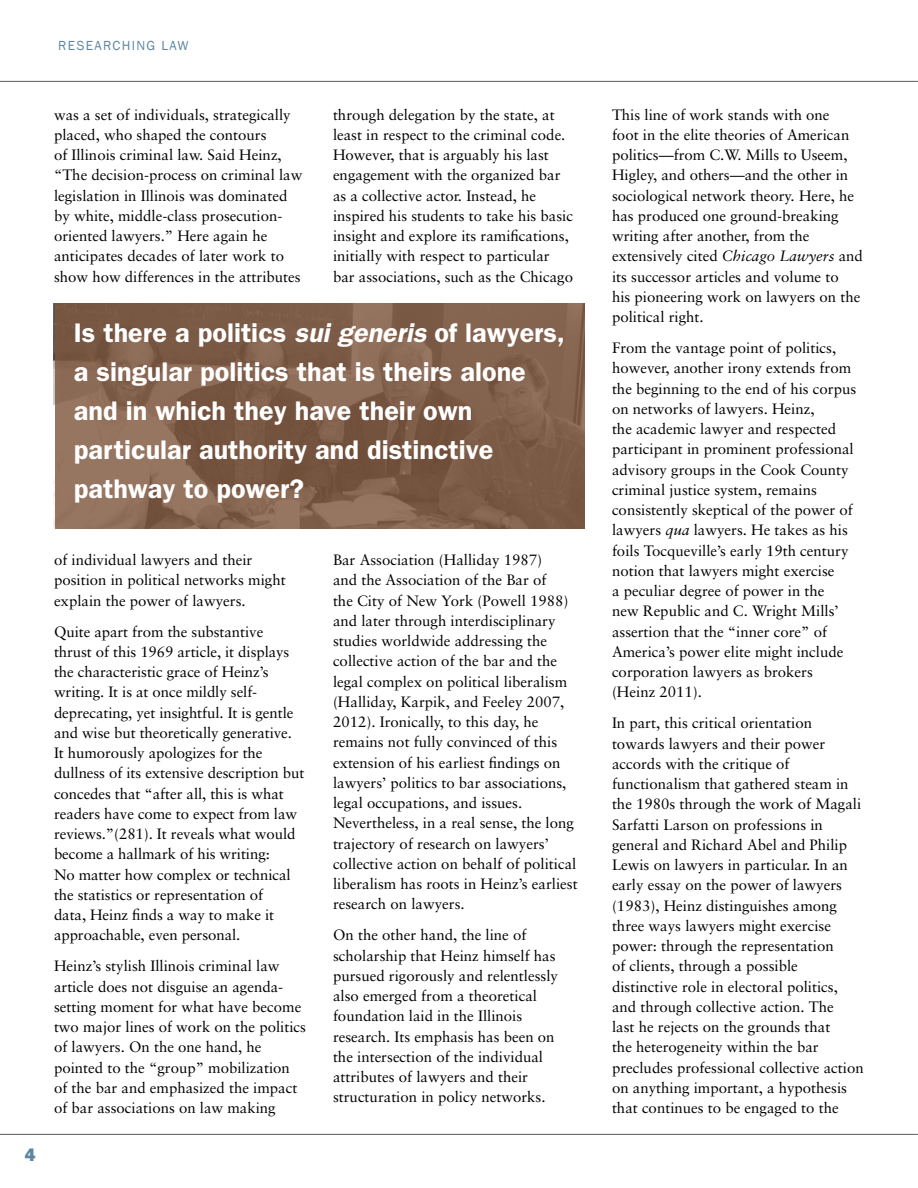
<style>
.page{position:relative;width:918px;height:1188px;background:#fff}
.page>*{position:absolute;margin:0;border:0;box-sizing:border-box;transform-origin:0 0}
.t1{font:600 27px/39px "Franklin Gothic";color:#fff}
.t2{font:800 18px "Franklin Gothic";color:#5d87a1}
.t3{font:15px/20.2px "Sabon";color:#000}
.t4{font:13.5px "Franklin Gothic";letter-spacing:.1em;color:#5d87a1}
.s1{font-style:italic}
</style>
<div class="page">
<svg style="left:55px;top:303px;width:530px;height:225px;background:#82604c"></svg>
<hr style="left:0;top:1134px;width:916px;height:1px;background:#58595b">
<hr style="left:0;top:81px;width:916px;height:1px;background:#58595b">
<p class="t4" style="left:58px;top:37px;width:132px">RESEARCHING LAW</p>
<p class="t3" style="left:54px;top:104px;width:250px">was a set of individuals, strategically placed, who shaped the contours<br>of Illinois criminal law. Said Heinz, “The decision-process on criminal law legislation in Illinois was dominated by white, middle-class prosecution&shy;oriented lawyers.” Here again he anticipates decades of later work to show how differences in the attributes</p>
<p class="t3" style="left:333px;top:104px;width:242px">through delegation by the state, at least in respect to the criminal code.<br>However, that is arguably his last engagement with the organized bar as a collective actor. Instead, he inspired his students to take his basic insight and explore its ramifications, initially with respect to particular bar associations, such as the Chicago</p>
<h1 class="t1" style="left:74px;top:313px;width:493px">Is there a politics <span class="s1">sui generis</span> of lawyers, a singular politics that is theirs alone and in which they have their own particular authority and distinctive pathway to power?</h1>
<p class="t2" style="left:25px;top:1145px;width:12px">4</p>
<p class="t3" style="left:54px;top:550px;width:233px">of individual lawyers and their position in political networks might explain the power of lawyers.</p>
<p class="t3" style="left:54px;top:621px;width:252px">Quite apart from the substantive thrust of this 1969 article, it displays the characteristic grace of Heinz’s writing. It is at once mildly self&shy;deprecating, yet insightful. It is gentle and wise but theoretically generative.<br>It humorously apologizes for the dullness of its extensive description but concedes that “after all, this is what readers have come to expect from law reviews.”(281). It reveals what would become a hallmark of his writing:<br>No matter how complex or technical the statistics or representation of<br>data, Heinz finds a way to make it approachable, even personal.</p>
<p class="t3" style="left:54px;top:956px;width:254px">Heinz’s stylish Illinois criminal law article does not disguise an agenda&shy;setting moment for what have become two major lines of work on the politics of lawyers. On the one hand, he pointed to the “group” mobilization of the bar and emphasized the impact of bar associations on law making</p>
<p class="t3" style="left:333px;top:550px;width:246px">Bar Association (Halliday 1987)<br>and the Association of the Bar of<br>the City of New York (Powell 1988) and later through interdisciplinary studies worldwide addressing the collective action of the bar and the legal complex on political liberalism (Halliday, Karpik, and Feeley 2007, 2012). Ironically, to this day, he remains not fully convinced of this extension of his earliest findings on lawyers’ politics to bar associations, legal occupations, and issues.<br>Nevertheless, in a real sense, the long trajectory of research on lawyers’ collective action on behalf of political liberalism has roots in Heinz’s earliest research on lawyers.</p>
<p class="t3" style="left:333px;top:925px;width:227px">On the other hand, the line of scholarship that Heinz himself has pursued rigorously and relentlessly also emerged from a theoretical foundation laid in the Illinois research. Its emphasis has been on the intersection of the individual attributes of lawyers and their structuration in policy networks.</p>
<p class="t3" style="left:612px;top:104px;width:252px">This line of work stands with one<br>foot in the elite theories of American politics—from C.W. Mills to Useem, Higley, and others—and the other in sociological network theory. Here, he has produced one ground-breaking writing after another, from the extensively cited <span class="s1">Chicago Lawyers</span> and its successor articles and volume to<br>his pioneering work on lawyers on the political right.</p>
<p class="t3" style="left:612px;top:338px;width:246px">From the vantage point of politics, however, another irony extends from the beginning to the end of his corpus on networks of lawyers. Heinz,<br>the academic lawyer and respected participant in prominent professional advisory groups in the Cook County criminal justice system, remains consistently skeptical of the power of lawyers <span class="s1">qua</span> lawyers. He takes as his foils Tocqueville’s early 19th century notion that lawyers might exercise<br>a peculiar degree of power in the<br>new Republic and C. Wright Mills’ assertion that the “inner core” of America’s power elite might include corporation lawyers as brokers (Heinz 2011).</p>
<p class="t3" style="left:612px;top:713px;width:253px">In part, this critical orientation towards lawyers and their power accords with the critique of functionalism that gathered steam in the 1980s through the work of Magali Sarfatti Larson on professions in general and Richard Abel and Philip Lewis on lawyers in particular. In an early essay on the power of lawyers (1983), Heinz distinguishes among three ways lawyers might exercise power: through the representation<br>of clients, through a possible distinctive role in electoral politics, and through collective action. The<br>last he rejects on the grounds that<br>the heterogeneity within the bar precludes professional collective action on anything important, a hypothesis that continues to be engaged to the</p>
</div>
